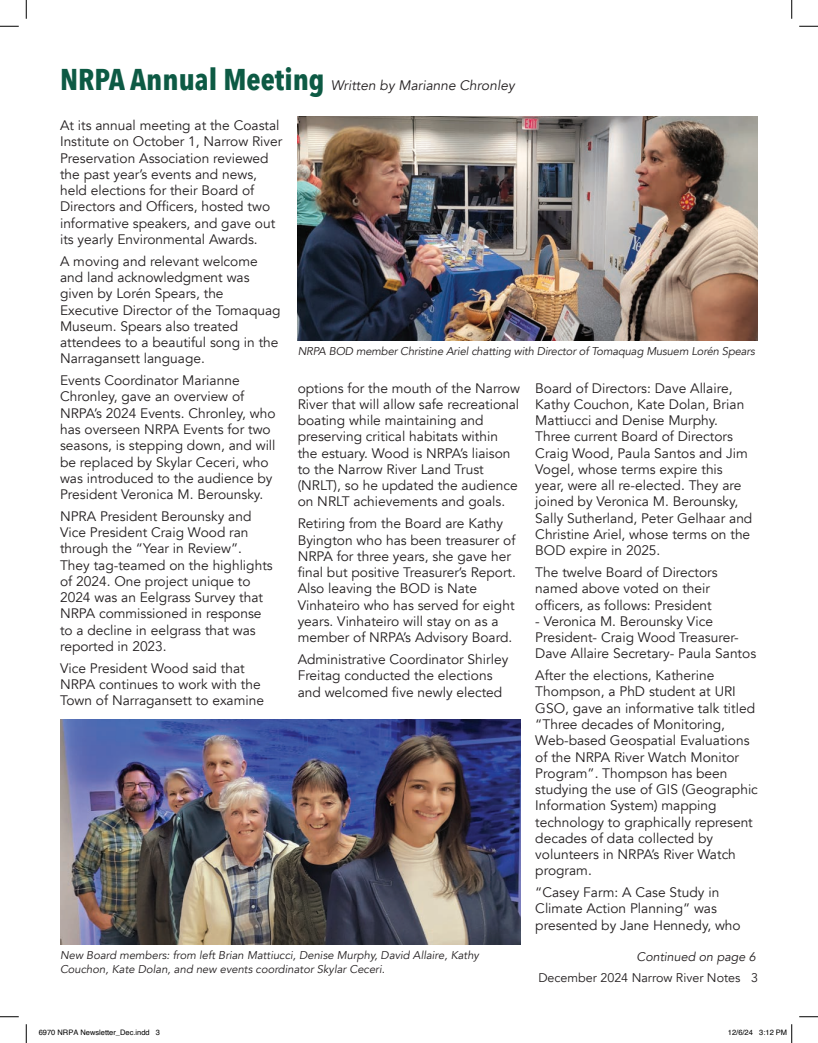
<style>
.page{position:relative;width:818px;height:1043px;background:#fff}
.page>*{position:absolute;margin:0;border:0;box-sizing:border-box;transform-origin:0 0}
.t1{font:13.75px/16.2px "Avenir";color:#231f20}
.t2{font:italic 13.75px "Avenir";color:#231f20}
.t3{font:12.5px "Avenir";color:#231f20}
.t4{font:italic 12.5px "Avenir";color:#231f20}
.t5{font:italic 11.25px/13.8px "Avenir";color:#231f20}
.t6{font:7.5px "Helvetica";color:#000}
.s1{font-family:"Avenir Next Condensed";font-weight:700;font-style:normal;font-size:30px;color:#0d5a44}
</style>
<div class="page">
<img style="left:60px;top:719px;width:460px;height:225px">
<img style="left:298px;top:116px;width:460px;height:224px">
<svg style="left:0;top:25px;width:19px;height:2px"></svg>
<svg style="left:799px;top:25px;width:19px;height:2px"></svg>
<svg style="left:0;top:1016px;width:19px;height:1px"></svg>
<svg style="left:799px;top:1016px;width:19px;height:1px"></svg>
<svg style="left:25px;top:0;width:2px;height:19px"></svg>
<svg style="left:25px;top:1024px;width:2px;height:18px"></svg>
<svg style="left:791px;top:0;width:1px;height:19px"></svg>
<svg style="left:791px;top:1024px;width:1px;height:18px"></svg>
<p class="t2" style="left:60px;top:77px;width:456px"><span class="s1">NRPA Annual Meeting</span> Written by Marianne Chronley</p>
<p class="t1" style="left:60px;top:117px;width:224px">At its annual meeting at the Coastal Institute on October 1, Narrow River Preservation Association reviewed the past year’s events and news, held elections for their Board of Directors and Officers, hosted two informative speakers, and gave out its yearly Environmental Awards.</p>
<p class="t1" style="left:60px;top:253px;width:222px">A moving and relevant welcome and land acknowledgment was given by Lorén Spears, the<br>Executive Director of the Tomaquag<br>Museum. Spears also treated attendees to a beautiful song in the<br>Narragansett language.</p>
<p class="t1" style="left:60px;top:372px;width:217px">Events Coordinator Marianne<br>Chronley, gave an overview of<br>NRPA’s 2024 Events. Chronley, who has overseen NRPA Events for two seasons, is stepping down, and will be replaced by Skylar Ceceri, who was introduced to the audience by<br>President Veronica M. Berounsky.</p>
<p class="t1" style="left:60px;top:508px;width:214px">NPRA President Berounsky and<br>Vice President Craig Wood ran through the “Year in Review”.<br>They tag-teamed on the highlights of 2024. One project unique to<br>2024 was an Eelgrass Survey that<br>NRPA commissioned in response to a decline in eelgrass that was reported in 2023.</p>
<p class="t1" style="left:60px;top:660px;width:205px">Vice President Wood said that<br>NRPA continues to work with the<br>Town of Narragansett to examine</p>
<p class="t5" style="left:298px;top:345px;width:458px">NRPA BOD member Christine Ariel chatting with Director of Tomaquag Musuem Lorén Spears</p>
<p class="t1" style="left:535px;top:380px;width:218px">Board of Directors: Dave Allaire,<br>Kathy Couchon, Kate Dolan, Brian<br>Mattiucci and Denise Murphy.<br>Three current Board of Directors<br>Craig Wood, Paula Santos and Jim<br>Vogel, whose terms expire this year, were all re-elected. They are joined by Veronica M. Berounsky,<br>Sally Sutherland, Peter Gelhaar and<br>Christine Ariel, whose terms on the<br>BOD expire in 2025.</p>
<p class="t1" style="left:535px;top:564px;width:184px">The twelve Board of Directors named above voted on their officers, as follows: President</p>
<p class="t1" style="left:535px;top:613px;width:222px">- Veronica M. Berounsky Vice<br>President- Craig Wood Treasurer-<br>Dave Allaire Secretary- Paula Santos</p>
<p class="t1" style="left:535px;top:667px;width:224px">After the elections, Katherine<br>Thompson, a PhD student at URI<br>GSO, gave an informative talk titled “Three decades of Monitoring,<br>Web-based Geospatial Evaluations of the NRPA River Watch Monitor<br>Program”. Thompson has been studying the use of GIS (Geographic<br>Information System) mapping technology to graphically represent decades of data collected by volunteers in NRPA’s River Watch program.</p>
<p class="t1" style="left:535px;top:884px;width:207px">“Casey Farm: A Case Study in<br>Climate Action Planning” was presented by Jane Hennedy, who</p>
<p class="t1" style="left:298px;top:380px;width:224px">options for the mouth of the Narrow River that will allow safe recreational boating while maintaining and preserving critical habitats within the estuary. Wood is NRPA’s liaison to the Narrow River Land Trust (NRLT), so he updated the audience on NRLT achievements and goals.</p>
<p class="t1" style="left:298px;top:515px;width:220px">Retiring from the Board are Kathy Byington who has been treasurer of NRPA for three years, she gave her final but positive Treasurer’s Report.<br>Also leaving the BOD is Nate Vinhateiro who has served for eight years. Vinhateiro will stay on as a member of NRPA’s Advisory Board.</p>
<p class="t1" style="left:298px;top:651px;width:212px">Administrative Coordinator Shirley<br>Freitag conducted the elections and welcomed five newly elected</p>
<p class="t5" style="left:60px;top:948px;width:420px">New Board members: from left Brian Mattiucci, Denise Murphy, David Allaire, Kathy<br>Couchon, Kate Dolan, and new events coordinator Skylar Ceceri.</p>
<p class="t4" style="left:636px;top:949px;width:121px">Continued on page 6</p>
<p class="t3" style="left:538px;top:970px;width:221px">December 2024 Narrow River Notes 3</p>
<p class="t6" style="left:39px;top:1027px;width:123px">6970 NRPA Newsletter_Dec.indd 3</p>
<p class="t6" style="left:728px;top:1027px;width:61px">12/6/24 3:12 PM</p>
</div>
